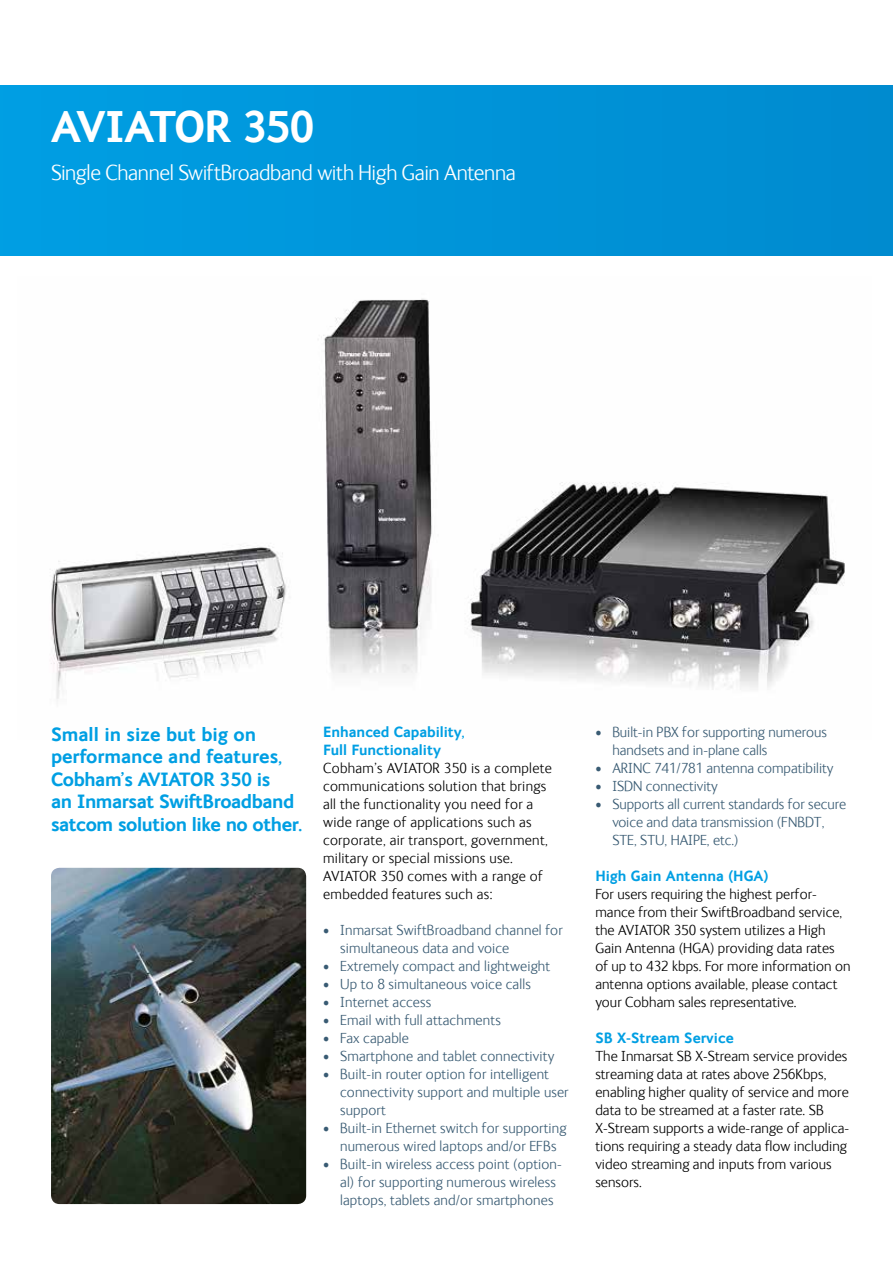
<style>
.page{position:relative;width:893px;height:1263px;background:#fff}
.page>*{position:absolute;margin:0;border:0;box-sizing:border-box;transform-origin:0 0}
.t1{font:700 45px "FS Ingrid";letter-spacing:-.04em;color:#fff}
.t2{font:300 22.5px "FS Ingrid";letter-spacing:-.015em;color:#fff}
.t3{font:700 19.5px/22.5px "FS Ingrid";letter-spacing:-.02em;color:#009fe3}
.t4{font:300 15px/18px "FS Ingrid";letter-spacing:.005em;color:#000}
.t5{font:300 15px/18px "FS Ingrid";letter-spacing:.01em;color:#395b73}
.t6{font:700 15px/18px "FS Ingrid";color:#009fe3}
</style>
<div class="page">
<img style="left:51px;top:298px;width:794px;height:401px">
<div style="left:0;top:85px;width:893px;height:170px;background:#0095d9"></div>
<img style="left:51px;top:868px;width:255px;height:336px">
<h1 class="t1" style="left:51px;top:97px;width:265px">AVIATOR 350</h1>
<h2 class="t2" style="left:51px;top:158px;width:466px">Single Channel SwiftBroadband with High Gain Antenna</h2>
<h3 class="t3" style="left:51px;top:722px;width:253px">Small in size but big on performance and features,<br>Cobham’s AVIATOR 350 is<br>an Inmarsat SwiftBroadband satcom solution like no other.</h3>
<p class="t6" style="left:323px;top:722px;width:143px">Enhanced Capability,<br>Full Functionality</p>
<p class="t4" style="left:323px;top:759px;width:230px">Cobham’s AVIATOR 350 is a complete communications solution that brings all the functionality you need for a wide range of applications such as corporate, air transport, government, military or special missions use.<br>AVIATOR 350 comes with a range of embedded features such as:</p>
<p class="t5" style="left:340px;top:921px;width:224px;text-indent:-17px">• Inmarsat SwiftBroadband channel for simultaneous data and voice</p>
<p class="t5" style="left:323px;top:957px;width:229px">• Extremely compact and lightweight</p>
<p class="t5" style="left:323px;top:975px;width:209px">• Up to 8 simultaneous voice calls</p>
<p class="t5" style="left:323px;top:993px;width:110px">• Internet access</p>
<p class="t5" style="left:323px;top:1011px;width:179px">• Email with full attachments</p>
<p class="t5" style="left:323px;top:1029px;width:87px">• Fax capable</p>
<p class="t5" style="left:323px;top:1047px;width:233px">• Smartphone and tablet connectivity</p>
<p class="t5" style="left:340px;top:1065px;width:230px;text-indent:-17px">• Built-in router option for intelligent connectivity support and multiple user support</p>
<p class="t5" style="left:323px;top:1119px;width:245px;text-align:center">• Built-in Ethernet switch for supporting numerous wired laptops and/or EFBs</p>
<p class="t5" style="left:340px;top:1155px;width:223px;text-indent:-17px">• Built-in wireless access point (option&shy;al) for supporting numerous wireless laptops, tablets and/or smartphones</p>
<p class="t5" style="left:612px;top:723px;width:216px;text-indent:-17px">• Built-in PBX for supporting numerous handsets and in-plane calls</p>
<p class="t5" style="left:595px;top:759px;width:240px">• ARINC 741/781 antenna compatibility</p>
<p class="t5" style="left:595px;top:777px;width:124px">• ISDN connectivity</p>
<p class="t5" style="left:612px;top:795px;width:235px;text-indent:-17px">• Supports all current standards for secure voice and data transmission (FNBDT,<br>STE, STU, HAIPE, etc.)</p>
<p class="t6" style="left:595px;top:866px;width:174px">High Gain Antenna (HGA)</p>
<p class="t4" style="left:595px;top:885px;width:257px">For users requiring the highest perfor&shy;mance from their SwiftBroadband service, the AVIATOR 350 system utilizes a High Gain Antenna (HGA) providing data rates of up to 432 kbps. For more information on antenna options available, please contact your Cobham sales representative.</p>
<p class="t6" style="left:595px;top:1028px;width:140px">SB X-Stream Service</p>
<p class="t4" style="left:595px;top:1047px;width:255px">The Inmarsat SB X-Stream service provides streaming data at rates above 256Kbps, enabling higher quality of service and more data to be streamed at a faster rate. SB X-Stream supports a wide-range of applica&shy;tions requiring a steady data flow including video streaming and inputs from various sensors.</p>
</div>
